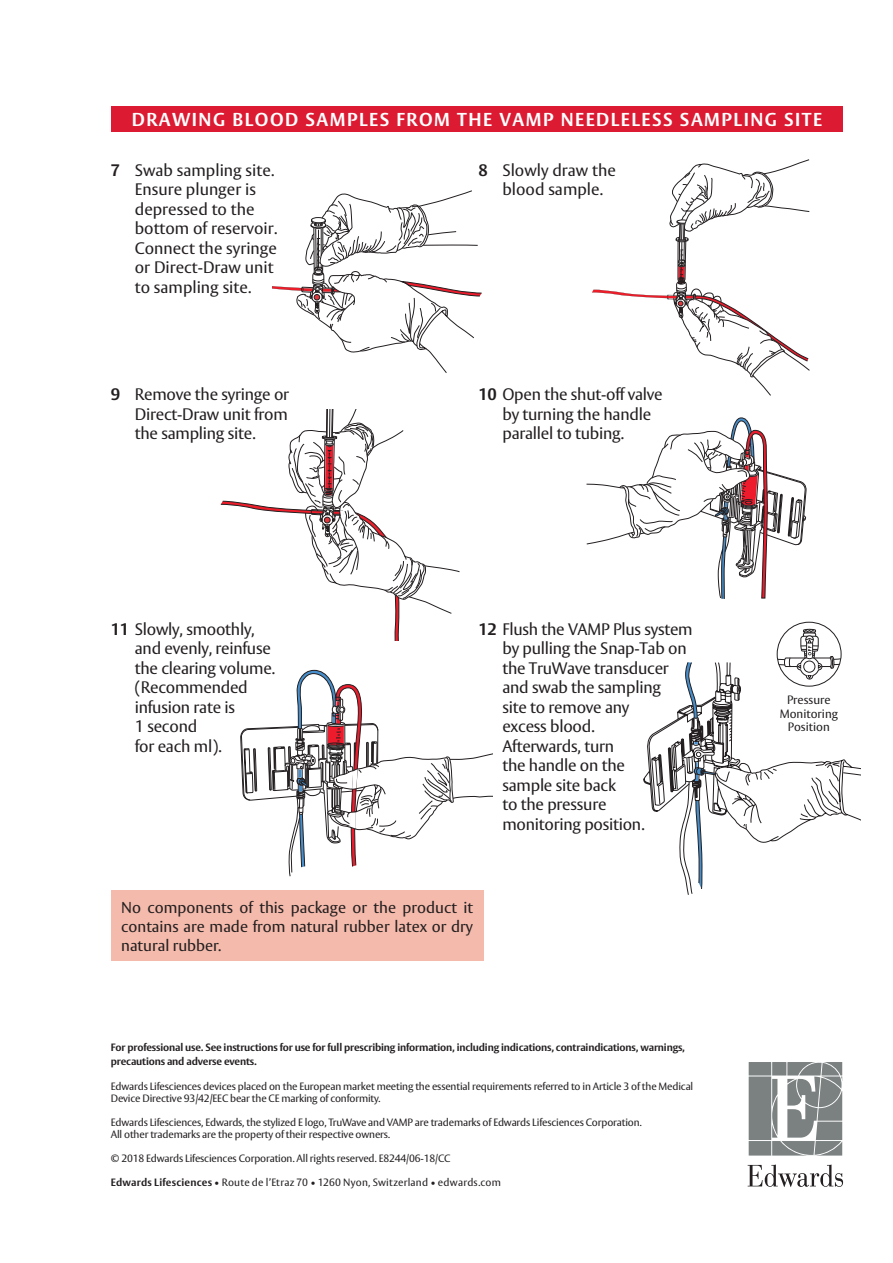
<style>
.page{position:relative;width:893px;height:1263px;background:#fff}
.page>*{position:absolute;margin:0;border:0;box-sizing:border-box;transform-origin:0 0}
.t1{font:700 18.6px "Vesta Pro";letter-spacing:.08em;color:#fff}
.t2{font:16.5px/19.5px "Vesta Pro";letter-spacing:-.015em;color:#231f20}
.t3{font:15.6px/18.8px "Vesta Pro";color:#231f20;text-align:justify}
.t4{font:12px/13.5px "Vesta Pro";color:#231f20;text-align:center}
.t5{font:10.5px/12px "Vesta Pro";letter-spacing:-.015em;color:#231f20}
.t6{font:700 10.5px/13.5px "Vesta Pro";letter-spacing:-.015em;color:#231f20}
.t7{font:10.5px "Vesta Pro";letter-spacing:.02em;color:#231f20}
.s1{font-weight:700}
</style>
<div class="page">
<svg style="left:749px;top:1062px;width:93px;height:93px;background:#959999"></svg>
<svg style="left:748px;top:1164px;width:95px;height:23px"></svg>
<div style="left:111px;top:106px;width:732px;height:26px;background:#dc1a32"></div>
<div style="left:111px;top:891px;width:372px;height:70px;background:#f4baab"></div>
<svg style="left:586px;top:418px;width:221px;height:181px"></svg>
<svg style="left:777px;top:622px;width:64px;height:64px"></svg>
<svg style="left:643px;top:629px;width:217px;height:266px"></svg>
<div style="left:777px;top:622px;width:64px;height:64px;border:1px solid #231f20;border-radius:50%"></div>
<svg style="left:272px;top:190px;width:210px;height:183px"></svg>
<svg style="left:592px;top:159px;width:218px;height:237px"></svg>
<svg style="left:221px;top:409px;width:239px;height:231px"></svg>
<svg style="left:240px;top:669px;width:253px;height:251px"></svg>
<p class="t1" style="left:132px;top:108px;width:692px">DRAWING BLOOD SAMPLES FROM THE VAMP NEEDLELESS SAMPLING SITE</p>
<p class="t2" style="left:135px;top:160px;width:144px;text-indent:-24px"><span class="s1">7</span> Swab sampling site.<br>Ensure plunger is depressed to the bottom of reservoir.<br>Connect the syringe or Direct-Draw unit to sampling site.</p>
<p class="t2" style="left:502px;top:160px;width:115px;text-indent:-24px"><span class="s1">8</span> Slowly draw the blood sample.</p>
<p class="t2" style="left:135px;top:385px;width:156px;text-align:justify;text-indent:-24px"><span class="s1">9</span> Remove the syringe or Direct-Draw unit from the sampling site.</p>
<p class="t2" style="left:502px;top:385px;width:162px;text-indent:-24px"><span class="s1">10</span> Open the shut-off valve by turning the handle parallel to tubing.</p>
<p class="t2" style="left:135px;top:619px;width:142px;text-indent:-24px"><span class="s1">11</span> Slowly, smoothly, and evenly, reinfuse the clearing volume. (Recommended infusion rate is<br>1 second<br>for each ml).</p>
<p class="t2" style="left:502px;top:619px;width:192px;text-indent:-24px"><span class="s1">12</span> Flush the VAMP Plus system by pulling the Snap-Tab on the TruWave transducer and swab the sampling<br>site to remove any<br>excess blood.<br>Afterwards, turn<br>the handle on the<br>sample site back<br>to the pressure<br>monitoring position.</p>
<p class="t3" style="left:121px;top:898px;width:354px">No components of this package or the product it contains are made from natural rubber latex or dry natural rubber.</p>
<p class="t6" style="left:111px;top:1041px;width:576px">For professional use. See instructions for use for full prescribing information, including indications, contraindications, warnings, precautions and adverse events.</p>
<p class="t5" style="left:111px;top:1080px;width:584px">Edwards Lifesciences devices placed on the European market meeting the essential requirements referred to in Article 3 of the Medical<br>Device Directive 93/42/EEC bear the CE marking of conformity.</p>
<p class="t5" style="left:111px;top:1116px;width:532px">Edwards Lifesciences, Edwards, the stylized E logo, TruWave and VAMP are trademarks of Edwards Lifesciences Corporation.<br>All other trademarks are the property of their respective owners.</p>
<p class="t5" style="left:111px;top:1152px;width:341px">© 2018 Edwards Lifesciences Corporation. All rights reserved. E8244/06-18/CC</p>
<p class="t7" style="left:111px;top:1176px;width:392px"><span class="s1">Edwards Lifesciences</span> • Route de l’Etraz 70 • 1260 Nyon, Switzerland • edwards.com</p>
<p class="t4" style="left:780px;top:693px;width:60px">Pressure<br>Monitoring<br>Position</p>
</div>
